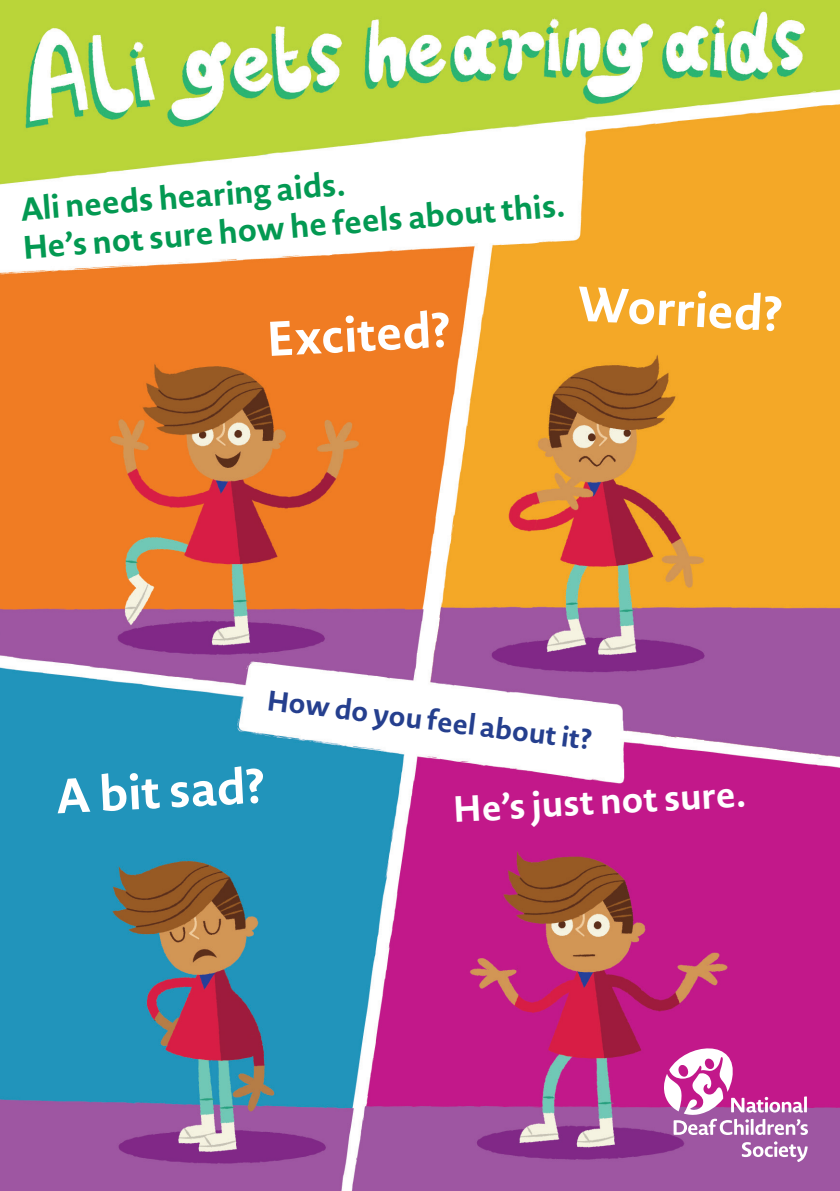
<style>
.page{position:relative;width:840px;height:1191px;background:#fff}
.page>*{position:absolute;margin:0;border:0;box-sizing:border-box;transform-origin:0 0}
.t1{font:700 48px "Novel Sans Pro";color:#fff}
.t2{font:700 36px "Novel Sans Pro";color:#fff}
.t3{font:700 32px/37.4px "Novel Sans Pro";color:#039952}
.t4{font:700 28px "Novel Sans Pro";color:#253f8e}
</style>
<div class="page">
<img style="left:0;top:0;width:839px;height:1191px">
<svg style="left:663px;top:1048px;width:144px;height:87px"></svg>
<svg style="left:741px;top:1141px;width:66px;height:21px"></svg>
<p class="t3" style="left:18px;top:188px;width:545px;rotate:-4deg">Ali needs hearing aids.<br>He’s not sure how he feels about this.</p>
<h1 class="t1" style="left:265px;top:303px;width:186px;rotate:-3deg">Excited?</h1>
<h1 class="t1" style="left:578px;top:268px;width:207px;rotate:3deg">Worried?</h1>
<p class="t4" style="left:270px;top:679px;width:328px;rotate:7deg">How do you feel about it?</p>
<h1 class="t1" style="left:53px;top:760px;width:212px;rotate:-3deg">A bit sad?</h1>
<p class="t2" style="left:451px;top:782px;width:294px;rotate:-3deg">He’s just not sure.</p>
</div>
